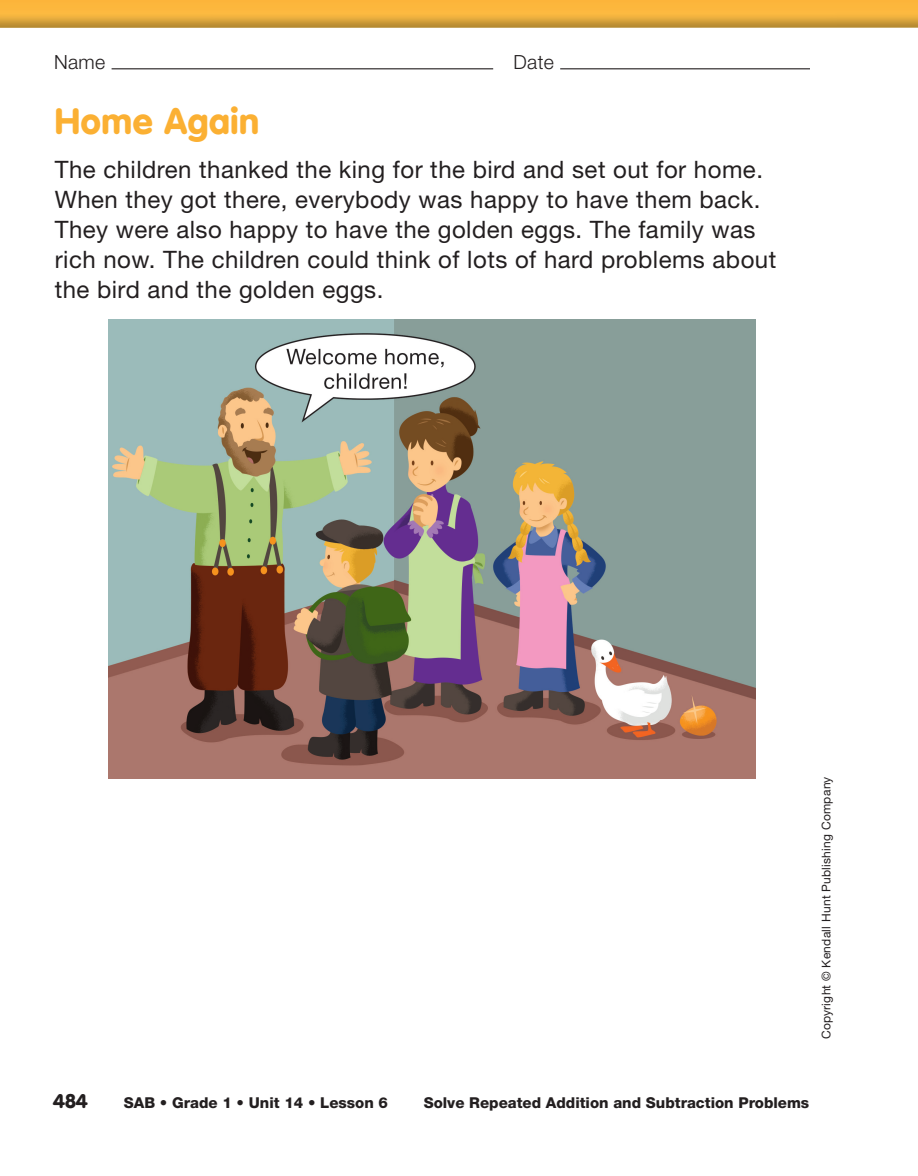
<style>
.page{position:relative;width:918px;height:1176px;background:#fff}
.page>*{position:absolute;margin:0;border:0;box-sizing:border-box;transform-origin:0 0}
.t1{font:900 36px "VAG Rounded Std";letter-spacing:.02em;color:#fbb033}
.t2{font:24px/30px "Helvetica Neue";letter-spacing:.02em;color:#231f20}
.t3{font:300 19.5px "Helvetica Neue";letter-spacing:.02em;color:#231f20}
.t4{font:900 19.5px "VAG Rounded Std";color:#231f20}
.t5{font:800 15px "Helvetica Neue";color:#231f20}
.t6{font:12px "Helvetica Neue";letter-spacing:.02em;color:#231f20}
</style>
<div class="page">
<div style="left:0;top:0;width:918px;height:13px;background:#fcb73c"></div>
<img style="left:0;top:13px;width:918px;height:15px">
<hr style="left:112px;top:68px;width:381px;height:1px;background:#231f20">
<hr style="left:560px;top:68px;width:250px;height:1px;background:#231f20">
<img style="left:108px;top:319px;width:648px;height:459px">
<p class="t3" style="left:54px;top:55px;width:53px">Name</p>
<p class="t3" style="left:513px;top:55px;width:42px">Date</p>
<h1 class="t1" style="left:55px;top:106px;width:206px">Home Again</h1>
<p class="t2" style="left:55px;top:157px;width:723px">The children thanked the king for the bird and set out for home.<br>When they got there, everybody was happy to have them back.<br>They were also happy to have the golden eggs. The family was rich now. The children could think of lots of hard problems about the bird and the golden eggs.</p>
<p class="t4" style="left:53px;top:1092px;width:36px">484</p>
<p class="t6" style="left:822px;top:1039px;width:264px;rotate:-90deg">Copyright © Kendall Hunt Publishing Company</p>
<p class="t5" style="left:124px;top:1097px;width:266px">SAB • Grade 1 • Unit 14 • Lesson 6</p>
<p class="t5" style="left:424px;top:1097px;width:387px">Solve Repeated Addition and Subtraction Problems</p>
</div>
